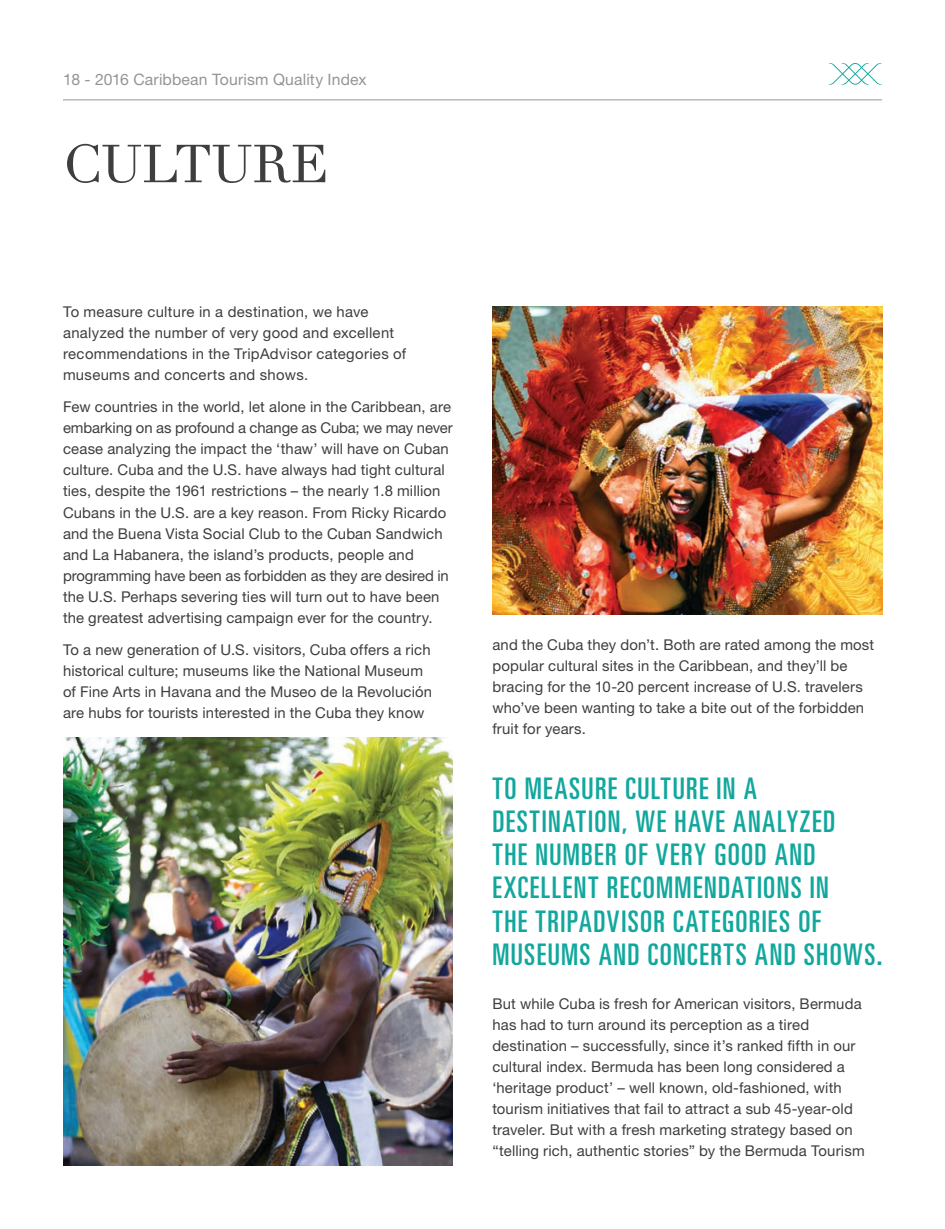
<style>
.page{position:relative;width:945px;height:1229px;background:#fff}
.page>*{position:absolute;margin:0;border:0;box-sizing:border-box;transform-origin:0 0}
.t1{font:52.5px "Didote Text Pro";color:#3e3e3f}
.t2{font:ultra-condensed 29.75px/33.2px "Univers LT Std";letter-spacing:.045em;color:#12a79d}
.t3{font:15.75px "Helvetica Neue LT Std";letter-spacing:.01em;color:#939598}
.t4{font:14.88px/21px "Helvetica Neue LT Std";letter-spacing:.01em;color:#3e3e3f}
</style>
<div class="page">
<svg style="left:828px;top:63px;width:54px;height:22px"></svg>
<hr style="left:63px;top:99px;width:819px;height:1px;background:#939598">
<img style="left:63px;top:738px;width:390px;height:428px">
<img style="left:493px;top:306px;width:389px;height:308px">
<p class="t3" style="left:63px;top:70px;width:305px">18 - 2016 Caribbean Tourism Quality Index</p>
<p class="t1" style="left:63px;top:132px;width:266px">CULTURE</p>
<p class="t4" style="left:63px;top:301px;width:345px">To measure culture in a destination, we have analyzed the number of very good and excellent recommendations in the TripAdvisor categories of museums and concerts and shows.</p>
<p class="t4" style="left:63px;top:396px;width:391px">Few countries in the world, let alone in the Caribbean, are embarking on as profound a change as Cuba; we may never cease analyzing the impact the ‘thaw’ will have on Cuban culture. Cuba and the U.S. have always had tight cultural ties, despite the 1961 restrictions – the nearly 1.8 million Cubans in the U.S. are a key reason. From Ricky Ricardo and the Buena Vista Social Club to the Cuban Sandwich and La Habanera, the island’s products, people and programming have been as forbidden as they are desired in the U.S. Perhaps severing ties will turn out to have been the greatest advertising campaign ever for the country.</p>
<p class="t4" style="left:63px;top:639px;width:371px">To a new generation of U.S. visitors, Cuba offers a rich historical culture; museums like the National Museum of Fine Arts in Havana and the Museo de la Revolución are hubs for tourists interested in the Cuba they know</p>
<p class="t4" style="left:492px;top:633px;width:383px">and the Cuba they don’t. Both are rated among the most popular cultural sites in the Caribbean, and they’ll be bracing for the 10-20 percent increase of U.S. travelers who’ve been wanting to take a bite out of the forbidden fruit for years.</p>
<p class="t2" style="left:492px;top:771px;width:392px">TO MEASURE CULTURE IN A<br>DESTINATION, WE HAVE ANALYZED<br>THE NUMBER OF VERY GOOD AND<br>EXCELLENT RECOMMENDATIONS IN<br>THE TRIPADVISOR CATEGORIES OF<br>MUSEUMS AND CONCERTS AND SHOWS.</p>
<p class="t4" style="left:492px;top:992px;width:374px">But while Cuba is fresh for American visitors, Bermuda has had to turn around its perception as a tired destination – successfully, since it’s ranked fifth in our cultural index. Bermuda has been long considered a ‘heritage product’ – well known, old-fashioned, with tourism initiatives that fail to attract a sub 45-year-old traveler. But with a fresh marketing strategy based on “telling rich, authentic stories” by the Bermuda Tourism</p>
</div>
